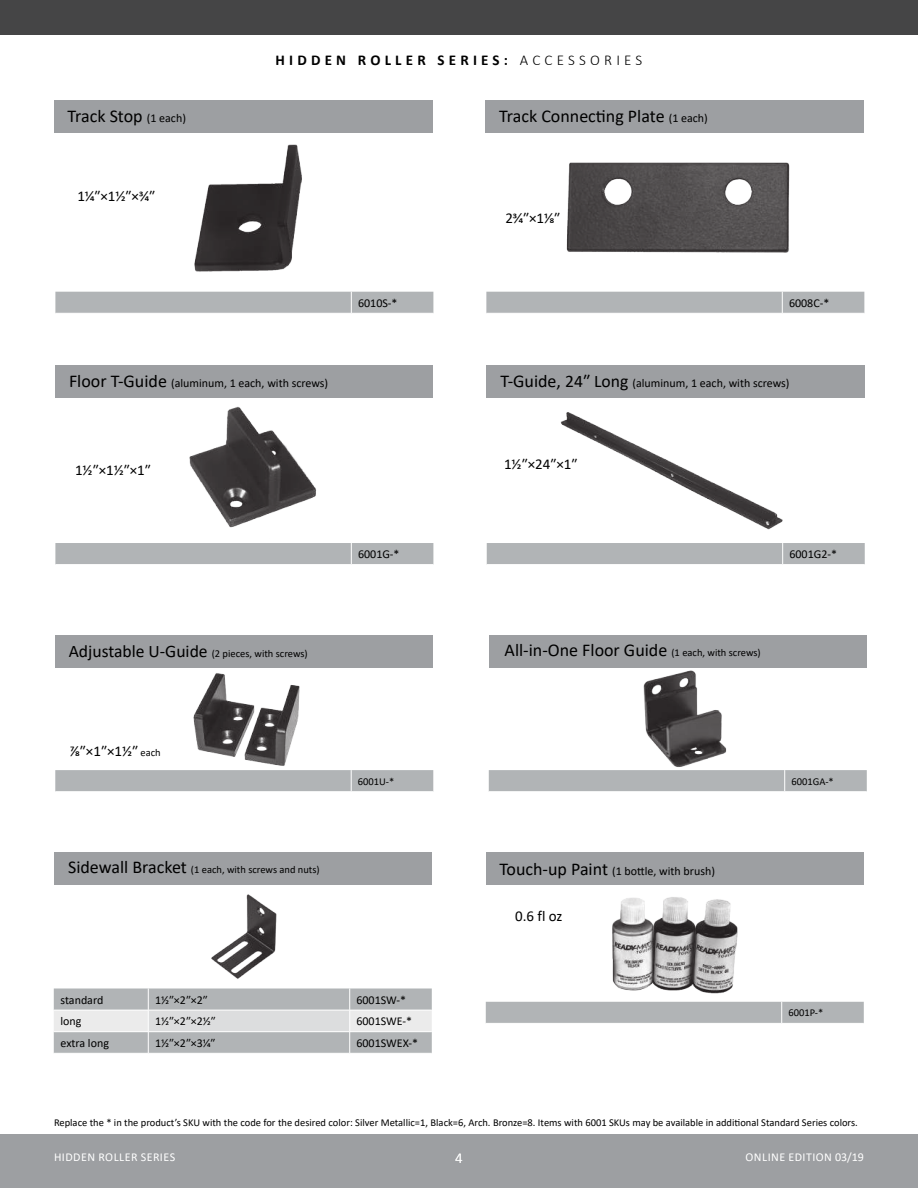
<style>
.page{position:relative;width:918px;height:1188px;background:#fff}
.page>*{position:absolute;margin:0;border:0;box-sizing:border-box;transform-origin:0 0}
.t1{font:18px "Calibri";color:#000}
.t2{font:15px "Calibri";color:#000}
.t3{font:700 15px "Calibri";letter-spacing:.28em;color:#000}
.t4{font:300 15px "Calibri";color:#fff}
.t5{font:12px "Calibri";color:#000}
.t6{font:12px "Calibri";letter-spacing:.04em;color:#fff}
.t7{font:10.5px "Calibri";color:#000}
.s1{font-size:12px}
.s2{font-weight:300}
.s3{font-size:18px}
.s4{font-size:17.55px}
.s5{font-size:10.5px}
</style>
<div class="page">
<div style="left:0;top:1134px;width:918px;height:54px;background:#9d9fa2"></div>
<div style="left:0;top:0;width:918px;height:35px;background:#454546"></div>
<img style="left:566px;top:162px;width:224px;height:91px">
<img style="left:161px;top:397px;width:181px;height:131px">
<img style="left:560px;top:412px;width:223px;height:118px">
<img style="left:151px;top:132px;width:195px;height:160px">
<div style="left:55px;top:635px;width:378px;height:33px;background:#9d9fa2"></div>
<img style="left:193px;top:673px;width:107px;height:93px">
<img style="left:643px;top:670px;width:84px;height:97px">
<div style="left:489px;top:635px;width:378px;height:33px;background:#9d9fa2"></div>
<div style="left:489px;top:770px;width:378px;height:21px;background:#b1b4b6"></div>
<div style="left:55px;top:770px;width:378px;height:21px;background:#b1b4b6"></div>
<img style="left:211px;top:894px;width:66px;height:85px">
<div style="left:54px;top:853px;width:378px;height:32px;background:#9d9fa2"></div>
<svg style="left:54px;top:988px;width:378px;height:65px;background:#c4c6c7"></svg>
<img style="left:612px;top:897px;width:126px;height:97px">
<div style="left:54px;top:100px;width:378px;height:32px;background:#9d9fa2"></div>
<div style="left:55px;top:292px;width:378px;height:21px;background:#b1b4b6"></div>
<div style="left:486px;top:100px;width:378px;height:32px;background:#9d9fa2"></div>
<div style="left:486px;top:292px;width:378px;height:21px;background:#b1b4b6"></div>
<div style="left:55px;top:365px;width:378px;height:32px;background:#9d9fa2"></div>
<div style="left:55px;top:543px;width:378px;height:21px;background:#b1b4b6"></div>
<div style="left:487px;top:365px;width:378px;height:32px;background:#9d9fa2"></div>
<div style="left:487px;top:543px;width:378px;height:21px;background:#b1b4b6"></div>
<div style="left:486px;top:853px;width:378px;height:32px;background:#9d9fa2"></div>
<div style="left:486px;top:1002px;width:378px;height:21px;background:#b1b4b6"></div>
<h1 class="t1" style="left:68px;top:109px;width:120px">Track Stop <span class="s1">(1 each)</span></h1>
<h2 class="t2" style="left:77px;top:186px;width:79px">11/4ʺ×11/2ʺ×3/4ʺ</h2>
<h2 class="t3" style="left:276px;top:51px;width:368px">HIDDEN ROLLER SERIES: <span class="s2">ACCESSORIES</span></h2>
<h1 class="t1" style="left:499px;top:104px;width:210px">Track Connecting Plate <span class="s1">(1 each)</span></h1>
<p class="t5" style="left:358px;top:295px;width:41px">6010S-*</p>
<h2 class="t2" style="left:505px;top:208px;width:56px">23/4ʺ×11/8ʺ</h2>
<p class="t5" style="left:789px;top:295px;width:42px">6008C-*</p>
<p class="t5" style="left:69px;top:375px;width:261px"><span class="s3">Floor T-Guide</span> (aluminum, 1 each, with screws)</p>
<h2 class="t2" style="left:75px;top:459px;width:77px">1½ʺ×1½ʺ×1ʺ</h2>
<p class="t5" style="left:358px;top:546px;width:43px">6001G-*</p>
<p class="t7" style="left:69px;top:646px;width:240px"><span class="s4">Adjustable U-Guide</span> (2 pieces, with screws)</p>
<p class="t5" style="left:500px;top:375px;width:291px"><span class="s3">T-Guide,</span> <span class="s4">24</span><span class="s3">ʺ</span> <span class="s4">Long</span> (aluminum, 1 each, with screws)</p>
<h2 class="t2" style="left:504px;top:453px;width:75px">1½ʺ×24ʺ×1ʺ</h2>
<p class="t5" style="left:789px;top:546px;width:49px">6001G2-*</p>
<h1 class="t1" style="left:505px;top:637px;width:258px">All-in-One Floor Guide <span class="s5">(1 each, with screws)</span></h1>
<h2 class="t2" style="left:70px;top:741px;width:92px">⅞ʺ×1ʺ×1½ʺ <span class="s5">each</span></h2>
<p class="t7" style="left:68px;top:863px;width:253px"><span class="s3">Sidewall Bracket</span> (1 each, with screws and nuts)</p>
<p class="t7" style="left:358px;top:774px;width:38px">6001U-*</p>
<p class="t7" style="left:791px;top:774px;width:44px">6001GA-*</p>
<p class="t5" style="left:499px;top:863px;width:217px"><span class="s3">Touch-up Paint</span> (1 bottle, with brush)</p>
<h2 class="t2" style="left:515px;top:906px;width:49px">0.6 fl oz</h2>
<p class="t5" style="left:61px;top:995px;width:44px">standard</p>
<p class="t5" style="left:155px;top:991px;width:54px">1½ʺ×2ʺ×2ʺ</p>
<p class="t5" style="left:356px;top:991px;width:51px">6001SW-*</p>
<p class="t5" style="left:61px;top:1017px;width:23px">long</p>
<p class="t5" style="left:155px;top:1013px;width:62px">1½ʺ×2ʺ×2½ʺ</p>
<p class="t5" style="left:356px;top:1013px;width:57px">6001SWE-*</p>
<p class="t5" style="left:61px;top:1038px;width:50px">extra long</p>
<p class="t5" style="left:155px;top:1035px;width:62px">1½ʺ×2ʺ×31/4ʺ</p>
<p class="t5" style="left:356px;top:1035px;width:63px">6001SWEX-*</p>
<p class="t7" style="left:788px;top:1006px;width:36px">6001P-*</p>
<p class="t7" style="left:54px;top:1115px;width:805px">Replace the * in the product’s SKU with the code for the desired color: Silver Metallic=1, Black=6, Arch. Bronze=8. Items with 6001 SKUs may be available in additional Standard Series colors.</p>
<p class="t6" style="left:54px;top:1152px;width:123px">HIDDEN ROLLER SERIES</p>
<p class="t6" style="left:746px;top:1153px;width:120px">ONLINE EDITION 03/19</p>
<h2 class="t4" style="left:455px;top:1154px;width:9px">4</h2>
</div>
